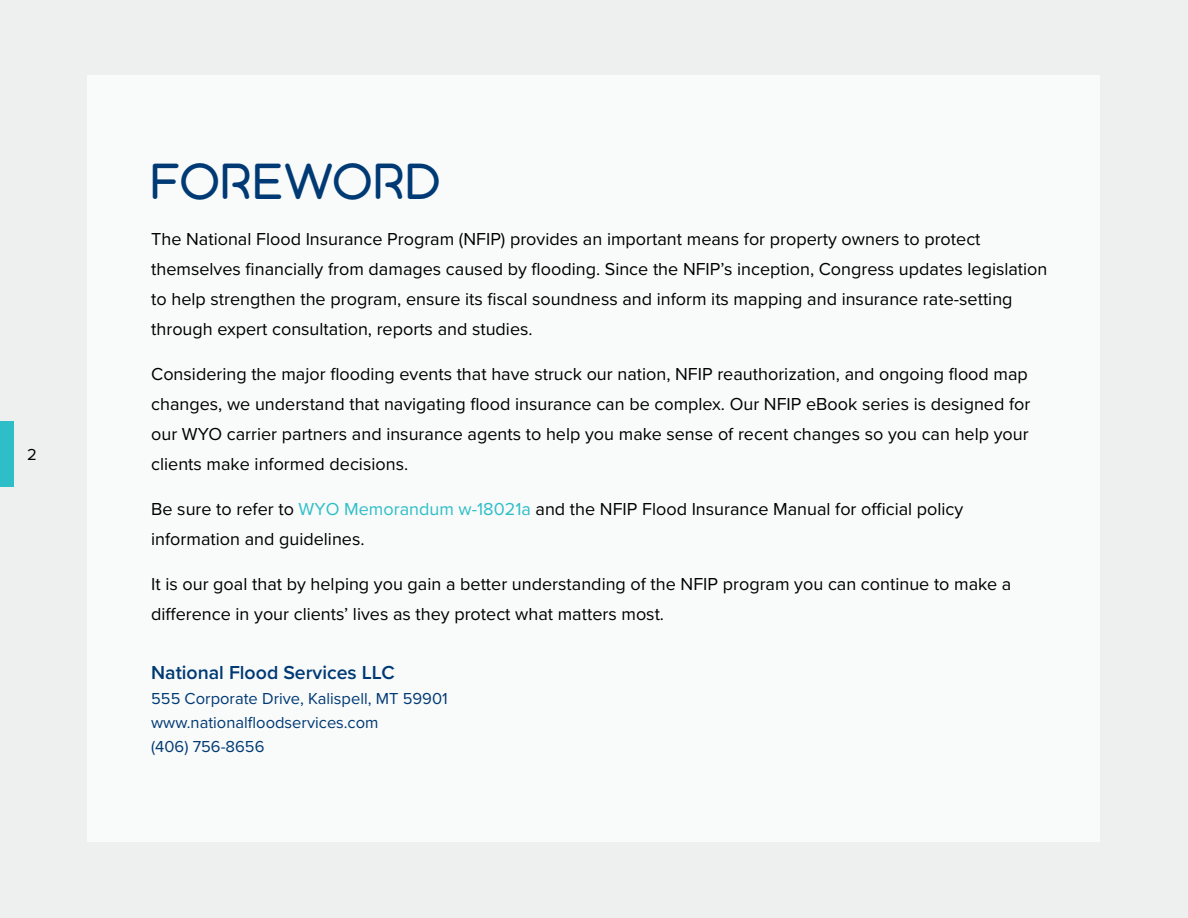
<style>
.page{position:relative;width:1188px;height:918px;background:#edf0ef}
.page>*{position:absolute;margin:0;border:0;box-sizing:border-box;transform-origin:0 0}
.t1{font:45px "Aquatico";letter-spacing:.035em;color:#003a74}
.t2{font:600 19.5px "Proxima Nova";color:#003a74}
.t3{font:18px/30px "Proxima Nova";color:#000}
.t4{font:16.5px/24px "Proxima Nova";color:#003a74}
.t5{font:16.5px "Proxima Nova";color:#000}
.s1{color:#2ebec7}
</style>
<div class="page">
<div style="left:0;top:422px;width:14px;height:65px;background:#2ebec7"></div>
<div style="left:88px;top:76px;width:1012px;height:766px;background:#fff"></div>
<p class="t5" style="left:27px;top:442px;width:11px">2</p>
<h1 class="t1" style="left:151px;top:158px;width:291px">FOREWORD</h1>
<p class="t3" style="left:151px;top:223px;width:898px">The National Flood Insurance Program (NFIP) provides an important means for property owners to protect themselves financially from damages caused by flooding. Since the NFIP’s inception, Congress updates legislation to help strengthen the program, ensure its fiscal soundness and inform its mapping and insurance rate-setting through expert consultation, reports and studies.</p>
<p class="t3" style="left:151px;top:358px;width:881px">Considering the major flooding events that have struck our nation, NFIP reauthorization, and ongoing flood map changes, we understand that navigating flood insurance can be complex. Our NFIP eBook series is designed for our WYO carrier partners and insurance agents to help you make sense of recent changes so you can help your clients make informed decisions.</p>
<p class="t3" style="left:151px;top:493px;width:814px">Be sure to refer to <span class="s1">WYO Memorandum w-18021a</span> and the NFIP Flood Insurance Manual for official policy information and guidelines.</p>
<p class="t3" style="left:151px;top:568px;width:862px">It is our goal that by helping you gain a better understanding of the NFIP program you can continue to make a difference in your clients’ lives as they protect what matters most.</p>
<p class="t2" style="left:151px;top:658px;width:245px">National Flood Services LLC</p>
<p class="t4" style="left:151px;top:686px;width:298px">555 Corporate Drive, Kalispell, MT 59901 www.nationalfloodservices.com<br>(406) 756-8656</p>
</div>
